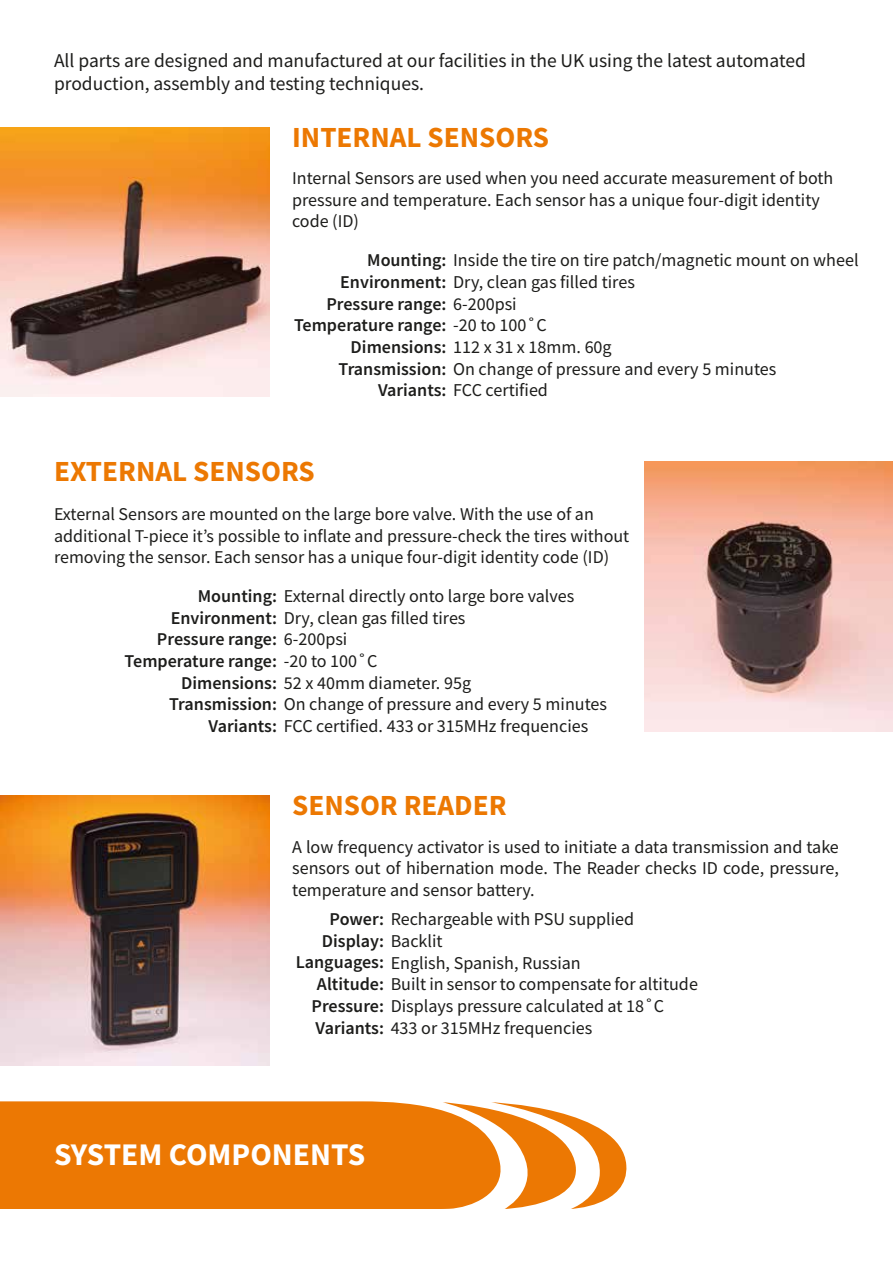
<style>
.page{position:relative;width:893px;height:1263px;background:#fff}
.page>*{position:absolute;margin:0;border:0;box-sizing:border-box;transform-origin:0 0}
.t1{font:700 31.5px "Source Sans Pro";color:#fff}
.t2{font:700 29.25px "Source Sans Pro";color:#ec7802}
.t3{font:19.5px/23.4px "Source Sans Pro";color:#1d1d1b}
.t4{font:18px/21.6px "Source Sans Pro";color:#1d1d1b}
.t5{font:600 18px "Source Sans Pro";color:#1d1d1b}
.s1{font-weight:600}
.s2{font-weight:400}
</style>
<div class="page">
<div style="left:0;top:1101px;width:443px;height:108px;background:#ec7803"></div>
<svg style="left:443px;top:1102px;width:184px;height:107px"></svg>
<img style="left:0;top:128px;width:270px;height:269px">
<img style="left:0;top:796px;width:270px;height:270px">
<img style="left:644px;top:462px;width:249px;height:269px">
<p class="t3" style="left:54px;top:49px;width:753px">All parts are designed and manufactured at our facilities in the UK using the latest automated production, assembly and testing techniques.</p>
<h2 class="t2" style="left:292px;top:117px;width:258px">INTERNAL SENSORS</h2>
<p class="t4" style="left:292px;top:167px;width:543px">Internal Sensors are used when you need accurate measurement of both pressure and temperature. Each sensor has a unique four-digit identity code (ID)</p>
<p class="t4" style="left:367px;top:249px;width:493px"><span class="s1">Mounting:</span> Inside the tire on tire patch/magnetic mount on wheel</p>
<p class="t4" style="left:340px;top:271px;width:296px"><span class="s1">Environment:</span> Dry, clean gas filled tires</p>
<p class="t5" style="left:326px;top:292px;width:192px">Pressure range: <span class="s2">6-200psi</span></p>
<p class="t5" style="left:294px;top:313px;width:254px">Temperature range: <span class="s2">-20 to 100˚C</span></p>
<p class="t4" style="left:351px;top:336px;width:263px"><span class="s1">Dimensions:</span> 112 x 31 x 18mm. 60g</p>
<p class="t4" style="left:339px;top:358px;width:439px"><span class="s1">Transmission:</span> On change of pressure and every 5 minutes</p>
<p class="t4" style="left:378px;top:379px;width:171px"><span class="s1">Variants:</span> FCC certified</p>
<h2 class="t2" style="left:54px;top:451px;width:262px">EXTERNAL SENSORS</h2>
<p class="t4" style="left:54px;top:503px;width:577px">External Sensors are mounted on the large bore valve. With the use of an additional T-piece it’s possible to inflate and pressure-check the tires without removing the sensor. Each sensor has a unique four-digit identity code (ID)</p>
<p class="t4" style="left:198px;top:585px;width:378px"><span class="s1">Mounting:</span> External directly onto large bore valves</p>
<p class="t4" style="left:171px;top:607px;width:296px"><span class="s1">Environment:</span> Dry, clean gas filled tires</p>
<p class="t5" style="left:157px;top:627px;width:192px">Pressure range: <span class="s2">6-200psi</span></p>
<p class="t5" style="left:125px;top:649px;width:254px">Temperature range: <span class="s2">-20 to 100˚C</span></p>
<p class="t4" style="left:181px;top:672px;width:291px"><span class="s1">Dimensions:</span> 52 x 40mm diameter. 95g</p>
<p class="t4" style="left:169px;top:693px;width:439px"><span class="s1">Transmission:</span> On change of pressure and every 5 minutes</p>
<p class="t4" style="left:209px;top:715px;width:381px"><span class="s1">Variants:</span> FCC certified. 433 or 315MHz frequencies</p>
<h2 class="t2" style="left:292px;top:785px;width:216px">SENSOR READER</h2>
<p class="t4" style="left:292px;top:836px;width:548px;text-align:justify">A low frequency activator is used to initiate a data transmission and take sensors out of hibernation mode. The Reader checks ID code, pressure, temperature and sensor battery.</p>
<p class="t4" style="left:330px;top:908px;width:306px"><span class="s1">Power:</span> Rechargeable with PSU supplied</p>
<p class="t5" style="left:322px;top:929px;width:122px">Display: <span class="s2">Backlit</span></p>
<p class="t4" style="left:296px;top:952px;width:287px"><span class="s1">Languages:</span> English, Spanish, Russian</p>
<p class="t4" style="left:317px;top:973px;width:382px"><span class="s1">Altitude:</span> Built in sensor to compensate for altitude</p>
<p class="t4" style="left:311px;top:995px;width:354px"><span class="s1">Pressure:</span> Displays pressure calculated at 18˚C</p>
<p class="t4" style="left:316px;top:1017px;width:278px"><span class="s1">Variants:</span> 433 or 315MHz frequencies</p>
<h1 class="t1" style="left:54px;top:1134px;width:313px">SYSTEM COMPONENTS</h1>
</div>
